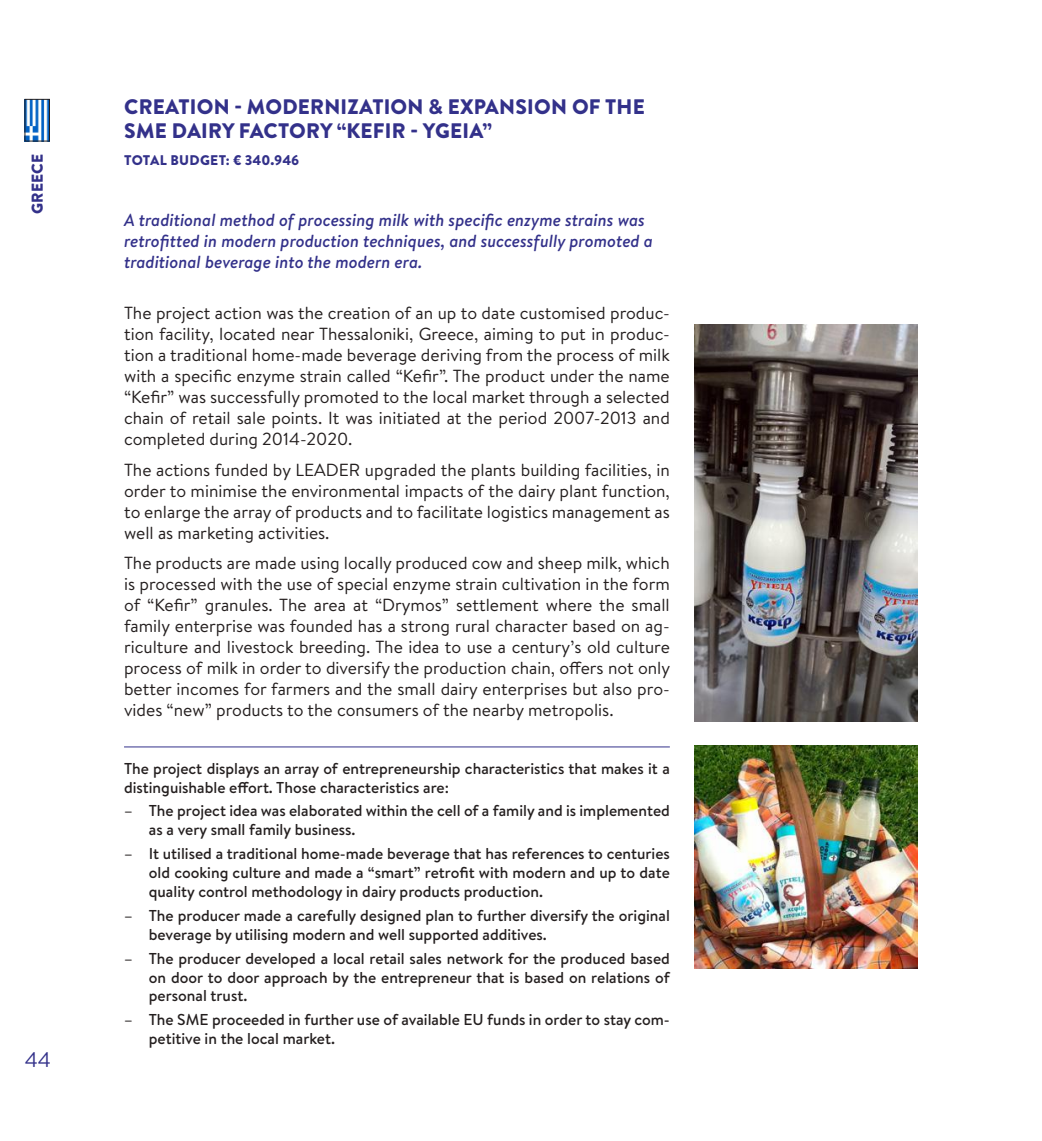
<style>
.page{position:relative;width:1042px;height:1141px;background:#fff}
.page>*{position:absolute;margin:0;border:0;box-sizing:border-box;transform-origin:0 0}
.t1{font:900 21px/24.5px "Brandon Text";letter-spacing:.01em;color:#33318a}
.t2{font:21px "Brandon Text";color:#33318a}
.t3{font:17.5px/21px "Brandon Text";color:#241f1f;text-align:justify}
.t4{font:italic 500 17.5px/21px "Brandon Text";color:#33318a}
.t5{font:500 15.75px/18.9px "Brandon Text";color:#241f1f}
.t6{font:900 15.75px "Brandon Text";letter-spacing:.01em;color:#33318a}
.t7{font:900 14px "Brandon Text";letter-spacing:.005em;color:#33318a}
</style>
<div class="page">
<hr style="left:124px;top:746px;width:546px;height:1px;background:#33318a">
<img style="left:694px;top:746px;width:224px;height:223px">
<img style="left:694px;top:324px;width:224px;height:397px">
<img style="left:27px;top:101px;width:21px;height:38px">
<div style="left:25px;top:99px;width:25px;height:42px;border:1px solid #241f1f"></div>
<p class="t6" style="left:26px;top:214px;width:62px;rotate:-90deg">GREECE</p>
<p class="t2" style="left:25px;top:1045px;width:28px">44</p>
<p class="t1" style="left:124px;top:94px;width:522px">CREATION - MODERNIZATION &amp; EXPANSION OF THE<br>SME DAIRY FACTORY “KEFIR - YGEIA”</p>
<p class="t7" style="left:124px;top:150px;width:177px">TOTAL BUDGET: € 340.946</p>
<p class="t4" style="left:124px;top:209px;width:530px">A traditional method of processing milk with specific enzyme strains was retrofitted in modern production techniques, and successfully promoted a traditional beverage into the modern era.</p>
<p class="t3" style="left:124px;top:301px;width:547px">The project action was the creation of an up to date customised produc&shy;tion facility, located near Thessaloniki, Greece, aiming to put in produc&shy;tion a traditional home-made beverage deriving from the process of milk with a specific enzyme strain called “Kefir”. The product under the name “Kefir” was successfully promoted to the local market through a selected chain of retail sale points. It was initiated at the period 2007-2013 and completed during 2014-2020.</p>
<p class="t3" style="left:124px;top:458px;width:547px">The actions funded by LEADER upgraded the plants building facilities, in order to minimise the environmental impacts of the dairy plant function, to enlarge the array of products and to facilitate logistics management as well as marketing activities.</p>
<p class="t3" style="left:124px;top:552px;width:548px">The products are made using locally produced cow and sheep milk, which is processed with the use of special enzyme strain cultivation in the form of “Kefir” granules. The area at “Drymos” settlement where the small family enterprise was founded has a strong rural character based on ag&shy;riculture and livestock breeding. The idea to use a century’s old culture process of milk in order to diversify the production chain, offers not only better incomes for farmers and the small dairy enterprises but also pro&shy;vides “new” products to the consumers of the nearby metropolis.</p>
<p class="t5" style="left:124px;top:758px;width:547px">The project displays an array of entrepreneurship characteristics that makes it a distinguishable effort. Those characteristics are:</p>
<p class="t5" style="left:149px;top:801px;width:522px;text-indent:-25px">– The project idea was elaborated within the cell of a family and is implemented as a very small family business.</p>
<p class="t5" style="left:149px;top:844px;width:522px;text-align:justify;text-indent:-25px">– It utilised a traditional home-made beverage that has references to centuries old cooking culture and made a “smart” retrofit with modern and up to date quality control methodology in dairy products production.</p>
<p class="t5" style="left:149px;top:906px;width:522px;text-indent:-25px">– The producer made a carefully designed plan to further diversify the original beverage by utilising modern and well supported additives.</p>
<p class="t5" style="left:149px;top:948px;width:522px;text-align:justify;text-indent:-25px">– The producer developed a local retail sales network for the produced based on door to door approach by the entrepreneur that is based on relations of personal trust.</p>
<p class="t5" style="left:149px;top:1010px;width:522px;text-indent:-25px">– The SME proceeded in further use of available EU funds in order to stay com&shy;petitive in the local market.</p>
</div>
